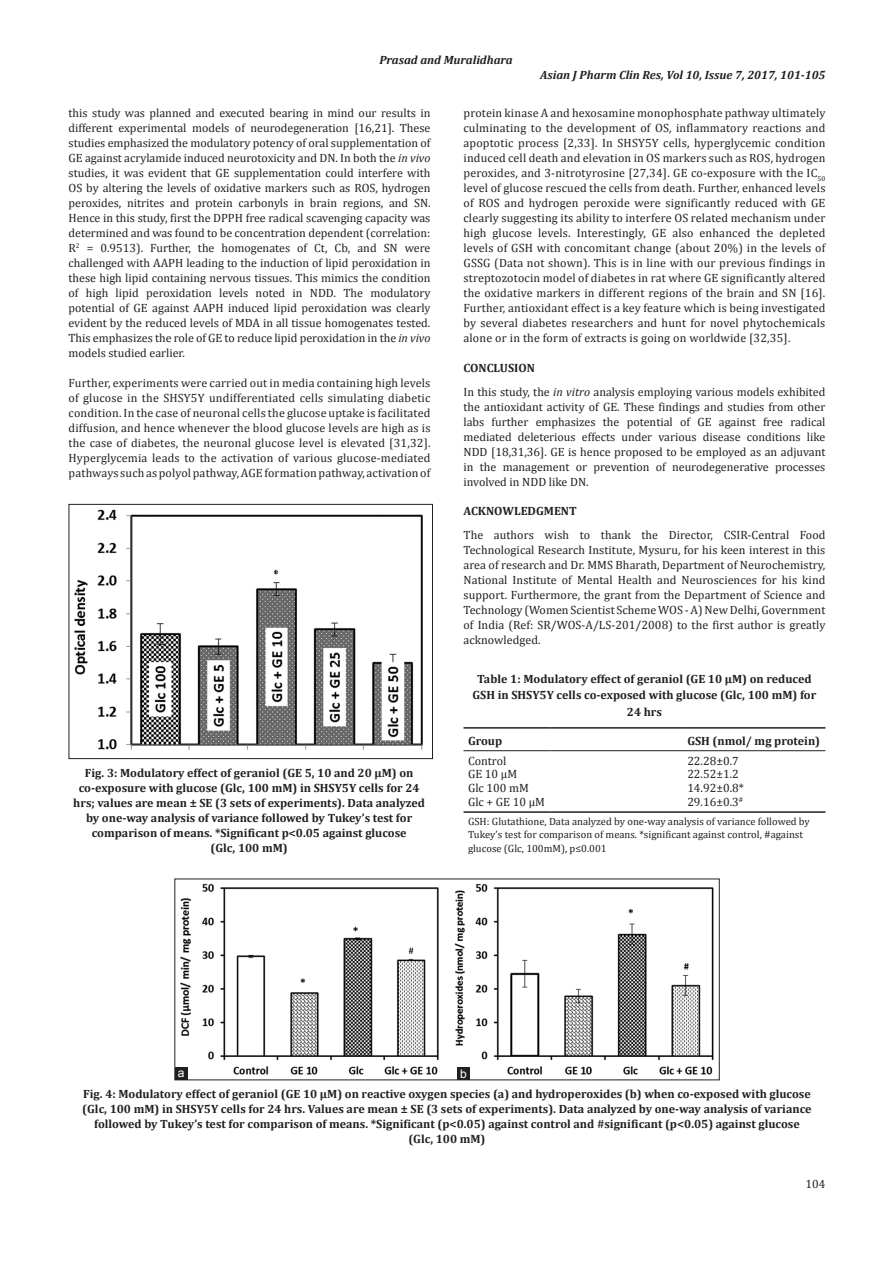
<style>
.page{position:relative;width:894px;height:1263px;background:#fff}
.page>*{position:absolute;margin:0;border:0;box-sizing:border-box;transform-origin:0 0}
.TX{font:12px/15px "Cambria";color:#231f20;text-align:justify}
.FGC{font:700 12px/15px "Cambria";color:#231f20;text-align:center}
.TT{font:700 12px/16.5px "Cambria";color:#231f20;text-align:center}
.t1{font:italic 700 12px "Cambria";color:#231f20}
.TB{font:12px "Cambria";color:#231f20}
.TCH{font:700 12px "Cambria";color:#231f20}
.TBL{font:12px "Cambria";color:#231f20}
.LABEL{font:12px "Arial";color:#fff}
.TFN{font:10.5px/13.5px "Cambria";color:#231f20}
.s1{font-style:italic}
</style>
<div class="page">
<hr style="left:463px;top:727px;width:87px;height:1px;background:#231f20">
<hr style="left:550px;top:727px;width:132px;height:1px;background:#231f20">
<hr style="left:682px;top:727px;width:143px;height:1px;background:#231f20">
<hr style="left:463px;top:750px;width:87px;height:1px;background:#231f20">
<hr style="left:550px;top:750px;width:132px;height:1px;background:#231f20">
<hr style="left:682px;top:750px;width:143px;height:1px;background:#231f20">
<hr style="left:463px;top:811px;width:87px;height:2px;background:#231f20">
<hr style="left:550px;top:811px;width:132px;height:2px;background:#231f20">
<hr style="left:682px;top:811px;width:143px;height:2px;background:#231f20">
<img style="left:74px;top:509px;width:349px;height:241px">
<div style="left:69px;top:504px;width:363px;height:255px;border:1px solid #231f20"></div>
<img style="left:180px;top:883px;width:534px;height:195px">
<div style="left:457px;top:1067px;width:12px;height:13px;background:#231f20"></div>
<div style="left:174px;top:1067px;width:13px;height:13px;background:#231f20"></div>
<p class="t1" style="left:379px;top:51px;width:135px">Prasad and Muralidhara</p>
<p class="t1" style="left:540px;top:66px;width:287px">Asian J Pharm Clin Res, Vol 10, Issue 7, 2017, 101-105</p>
<p class="TX" style="left:68px;top:106px;width:363px">this study was planned and executed bearing in mind our results in different experimental models of neurodegeneration [16,21]. These studies emphasized the modulatory potency of oral supplementation of GE against acrylamide induced neurotoxicity and DN. In both the <span class="s1">in vivo </span>studies, it was evident that GE supplementation could interfere with OS by altering the levels of oxidative markers such as ROS, hydrogen peroxides, nitrites and protein carbonyls in brain regions, and SN.<br>Hence in this study, first the DPPH free radical scavenging capacity was determined and was found to be concentration dependent (correlation:<br>R<sup>2</sup> = 0.9513). Further, the homogenates of Ct, Cb, and SN were challenged with AAPH leading to the induction of lipid peroxidation in these high lipid containing nervous tissues. This mimics the condition of high lipid peroxidation levels noted in NDD. The modulatory potential of GE against AAPH induced lipid peroxidation was clearly evident by the reduced levels of MDA in all tissue homogenates tested.<br>This emphasizes the role of GE to reduce lipid peroxidation in the <span class="s1">in vivo </span>models studied earlier.</p>
<p class="TX" style="left:68px;top:375px;width:363px">Further, experiments were carried out in media containing high levels of glucose in the SHSY5Y undifferentiated cells simulating diabetic condition. In the case of neuronal cells the glucose uptake is facilitated diffusion, and hence whenever the blood glucose levels are high as is the case of diabetes, the neuronal glucose level is elevated [31,32].<br>Hyperglycemia leads to the activation of various glucose-mediated pathways such as polyol pathway, AGE formation pathway, activation of</p>
<p class="FGC" style="left:73px;top:765px;width:353px">Fig. 3: Modulatory effect of geraniol (GE 5, 10 and 20 µM) on co-exposure with glucose (Glc, 100 mM) in SHSY5Y cells for 24 hrs; values are mean ± SE (3 sets of experiments). Data analyzed by one-way analysis of variance followed by Tukey’s test for comparison of means. *Significant p&lt;0.05 against glucose<br>(Glc, 100 mM)</p>
<p class="TX" style="left:463px;top:106px;width:363px">protein kinase A and hexosamine monophosphate pathway ultimately culminating to the development of OS, inflammatory reactions and apoptotic process [2,33]. In SHSY5Y cells, hyperglycemic condition induced cell death and elevation in OS markers such as ROS, hydrogen peroxides, and 3-nitrotyrosine [27,34]. GE co-exposure with the IC<sub>50 </sub>level of glucose rescued the cells from death. Further, enhanced levels of ROS and hydrogen peroxide were significantly reduced with GE clearly suggesting its ability to interfere OS related mechanism under high glucose levels. Interestingly, GE also enhanced the depleted levels of GSH with concomitant change (about 20%) in the levels of GSSG (Data not shown). This is in line with our previous findings in streptozotocin model of diabetes in rat where GE significantly altered the oxidative markers in different regions of the brain and SN [16].<br>Further, antioxidant effect is a key feature which is being investigated by several diabetes researchers and hunt for novel phytochemicals alone or in the form of extracts is going on worldwide [32,35].</p>
<h1 class="FGC" style="left:463px;top:360px;width:73px">CONCLUSION</h1>
<p class="TX" style="left:463px;top:384px;width:363px">In this study, the <span class="s1">in vitro</span> analysis employing various models exhibited the antioxidant activity of GE. These findings and studies from other labs further emphasizes the potential of GE against free radical mediated deleterious effects under various disease conditions like NDD [18,31,36]. GE is hence proposed to be employed as an adjuvant in the management or prevention of neurodegenerative processes involved in NDD like DN.</p>
<h1 class="FGC" style="left:463px;top:503px;width:115px">ACKNOWLEDGMENT</h1>
<p class="TX" style="left:463px;top:527px;width:363px">The authors wish to thank the Director, CSIR-Central Food Technological Research Institute, Mysuru, for his keen interest in this area of research and Dr. MMS Bharath, Department of Neurochemistry, National Institute of Mental Health and Neurosciences for his kind support. Furthermore, the grant from the Department of Science and Technology (Women Scientist Scheme WOS -A) NewDelhi, Government of India (Ref: SR/WOS-A/LS-201/2008) to the first author is greatly acknowledged.</p>
<p class="TT" style="left:472px;top:670px;width:345px">Table 1: Modulatory effect of geraniol (GE 10 µM) on reduced<br>GSH in SHSY5Y cells co-exposed with glucose (Glc, 100 mM) for<br>24 hrs</p>
<p class="TCH" style="left:468px;top:732px;width:36px">Group</p>
<p class="TCH" style="left:687px;top:732px;width:134px">GSH (nmol/ mg protein)</p>
<p class="TB" style="left:468px;top:753px;width:40px">Control</p>
<p class="TB" style="left:687px;top:753px;width:53px">22.28±0.7</p>
<p class="TB" style="left:468px;top:767px;width:51px">GE 10 µM</p>
<p class="TB" style="left:687px;top:767px;width:53px">22.52±1.2</p>
<p class="TB" style="left:468px;top:781px;width:62px">Glc 100 mM</p>
<p class="TB" style="left:687px;top:781px;width:58px">14.92±0.8*</p>
<p class="TBL" style="left:468px;top:795px;width:78px">Glc + GE 10 µM</p>
<p class="TBL" style="left:687px;top:795px;width:57px">29.16±0.3<sup>#</sup></p>
<p class="TFN" style="left:468px;top:814px;width:343px">GSH: Glutathione, Data analyzed by one-way analysis of variance followed by<br>Tukey’s test for comparison of means. *significant against control, #against glucose (Glc, 100mM), p≤0.001</p>
<p class="LABEL" style="left:178px;top:1064px;width:8px">a</p>
<p class="LABEL" style="left:460px;top:1065px;width:8px">b</p>
<p class="FGC" style="left:82px;top:1086px;width:730px">Fig. 4: Modulatory effect of geraniol (GE 10 µM) on reactive oxygen species (a) and hydroperoxides (b) when co-exposed with glucose (Glc, 100 mM) in SHSY5Y cells for 24 hrs. Values are mean ± SE (3 sets of experiments). Data analyzed by one-way analysis of variance followed by Tukey’s test for comparison of means. *Significant (p&lt;0.05) against control and #significant (p&lt;0.05) against glucose (Glc, 100 mM)</p>
<p class="TX" style="left:805px;top:1176px;width:21px">104</p>
</div>
